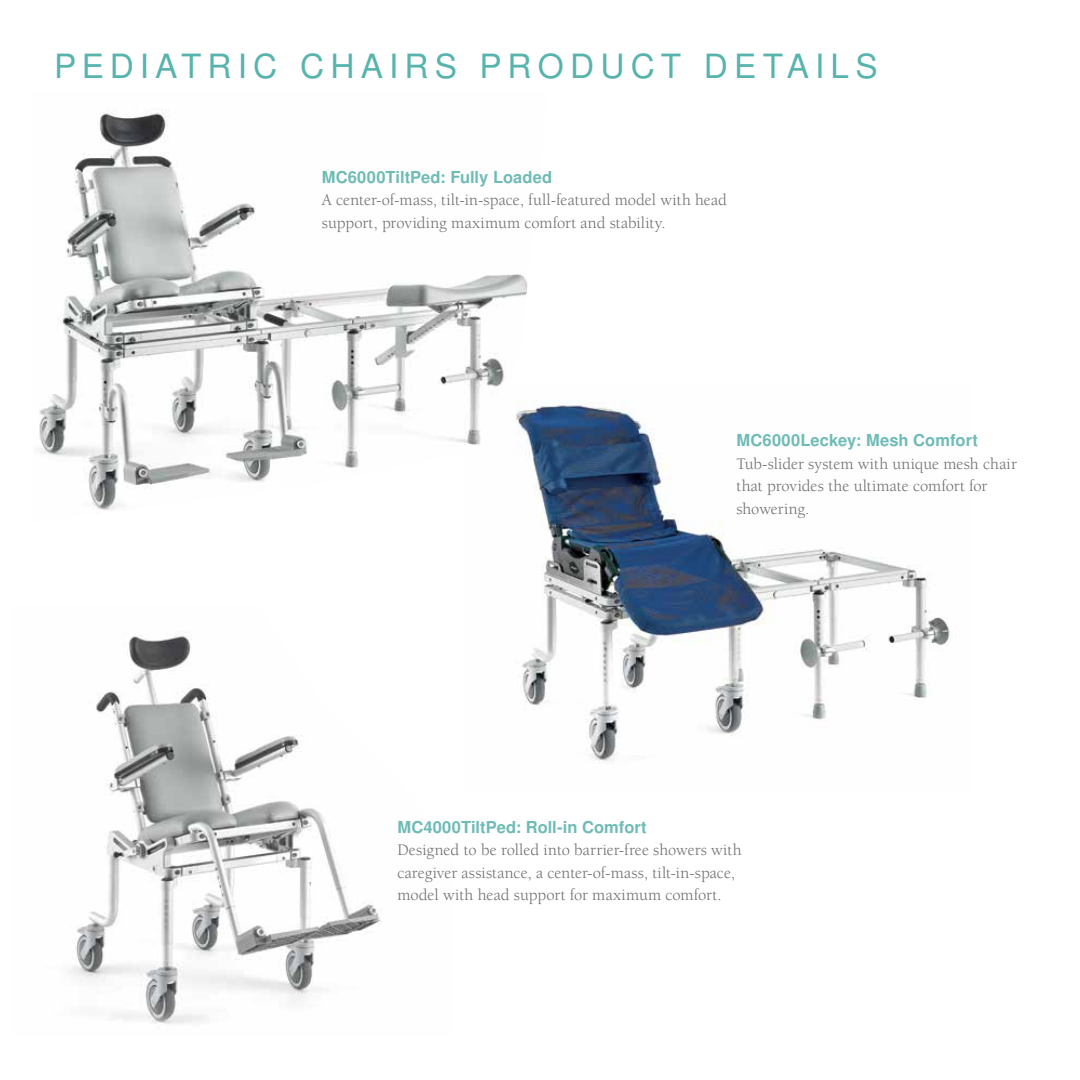
<style>
.page{position:relative;width:1080px;height:1080px;background:#fff}
.page>*{position:absolute;margin:0;border:0;box-sizing:border-box;transform-origin:0 0}
.t1{font:33.45px "Nimbus San L";letter-spacing:.18em;color:#57b4ad}
.t2{font:16.5px/22.5px "Berkeley Std";color:#6d6e71}
.t3{font:700 16.5px "Nimbus San L";letter-spacing:.005em;color:#6fbbb6}
</style>
<div class="page">
<img style="left:70px;top:632px;width:313px;height:396px">
<img style="left:522px;top:403px;width:428px;height:361px">
<img style="left:39px;top:110px;width:509px;height:413px">
<h1 class="t1" style="left:54px;top:42px;width:825px">PEDIATRIC CHAIRS PRODUCT DETAILS</h1>
<p class="t3" style="left:322px;top:165px;width:232px">MC6000TiltPed: Fully Loaded</p>
<p class="t2" style="left:322px;top:189px;width:407px">A center-of-mass, tilt-in-space, full-featured model with head support, providing maximum comfort and stability.</p>
<p class="t3" style="left:737px;top:429px;width:243px">MC6000Leckey: Mesh Comfort</p>
<p class="t2" style="left:737px;top:453px;width:282px">Tub-slider system with unique mesh chair that provides the ultimate comfort for showering.</p>
<p class="t3" style="left:397px;top:815px;width:251px">MC4000TiltPed: Roll-in Comfort</p>
<p class="t2" style="left:397px;top:839px;width:346px">Designed to be rolled into barrier-free showers with caregiver assistance, a center-of-mass, tilt-in-space, model with head support for maximum comfort.</p>
</div>
